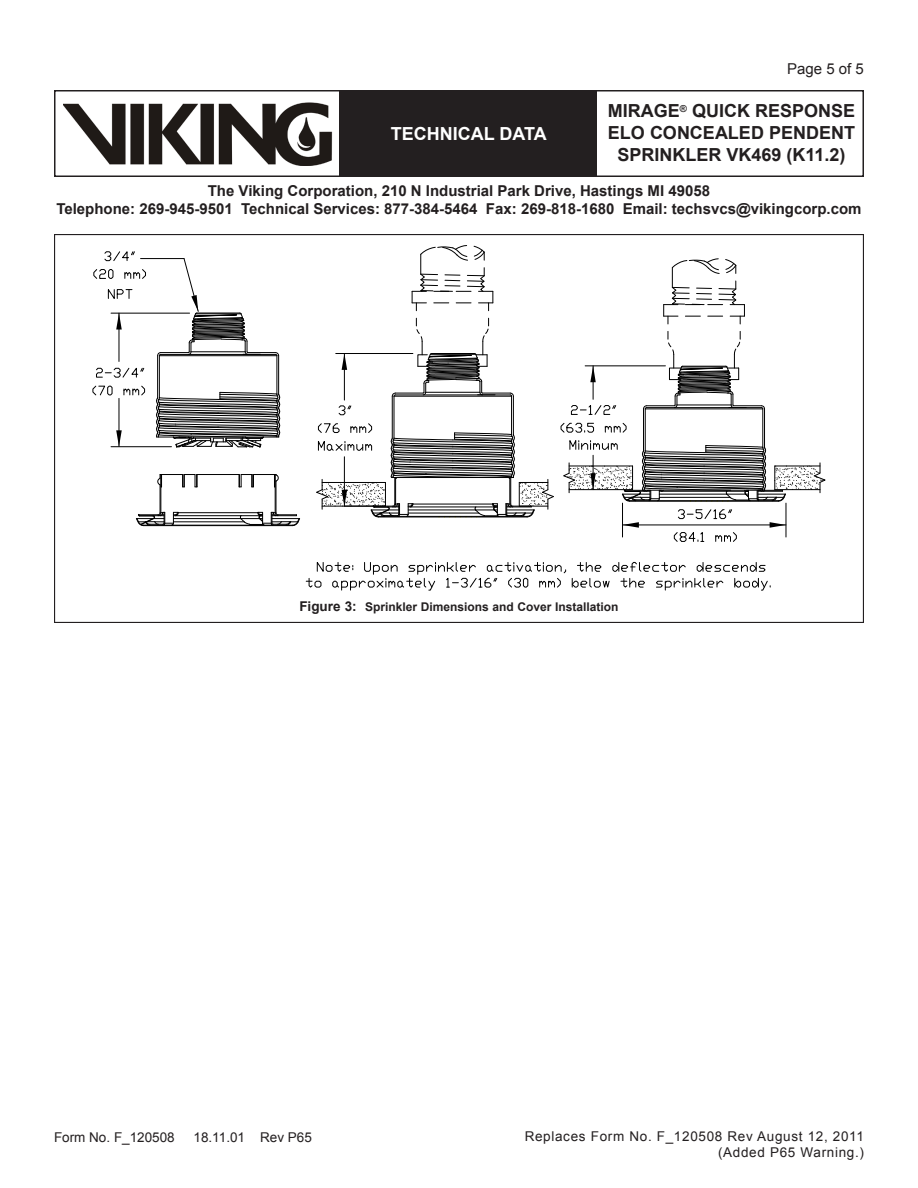
<style>
.page{position:relative;width:918px;height:1188px;background:#fff}
.page>*{position:absolute;margin:0;border:0;box-sizing:border-box;transform-origin:0 0}
.t1{font:700 18px/21.6px "Arial";color:#231f20;text-align:center}
.t2{font:700 18px "Arial";color:#fff}
.t3{font:700 15px/18px "Arial";color:#231f20;text-align:center}
.t4{font:15px "Arial";color:#231f20}
.Right_Page_Number{font:13.5px/16.2px "Arial";letter-spacing:.05em;color:#231f20;text-align:right}
.Right_Page_Number-2{font:13.5px "Arial";color:#231f20}
.Center_-_Bold{font:700 12px "Arial";color:#231f20}
.s1{font-size:13.5px}
</style>
<div class="page">
<div style="left:54px;top:90px;width:810px;height:87px;border:2px solid #231f20"></div>
<div style="left:340px;top:91px;width:257px;height:85px;background:#231f20"></div>
<img style="left:63px;top:102px;width:269px;height:63px">
<svg style="left:108px;top:289px;width:24px;height:10px"></svg>
<svg style="left:104px;top:251px;width:31px;height:10px"></svg>
<svg style="left:93px;top:269px;width:21px;height:10px"></svg>
<svg style="left:124px;top:269px;width:22px;height:10px"></svg>
<svg style="left:92px;top:385px;width:21px;height:11px"></svg>
<svg style="left:123px;top:385px;width:22px;height:11px"></svg>
<hr style="left:585px;top:366px;width:80px;height:1px;background:#000">
<hr style="left:623px;top:525px;width:163px;height:1px;background:#000">
<hr style="left:622px;top:503px;width:1px;height:34px;background:#000">
<svg style="left:623px;top:522px;width:16px;height:6px"></svg>
<svg style="left:571px;top:405px;width:45px;height:10px"></svg>
<svg style="left:590px;top:366px;width:6px;height:16px"></svg>
<hr style="left:593px;top:366px;width:1px;height:33px;background:#000">
<hr style="left:786px;top:503px;width:1px;height:34px;background:#000">
<svg style="left:678px;top:509px;width:54px;height:10px"></svg>
<svg style="left:770px;top:522px;width:16px;height:6px"></svg>
<hr style="left:111px;top:313px;width:79px;height:1px;background:#000">
<svg style="left:116px;top:430px;width:6px;height:16px"></svg>
<hr style="left:111px;top:446px;width:60px;height:1px;background:#000">
<svg style="left:116px;top:313px;width:6px;height:17px"></svg>
<svg style="left:96px;top:367px;width:49px;height:11px"></svg>
<hr style="left:119px;top:313px;width:1px;height:48px;background:#000">
<hr style="left:141px;top:258px;width:43px;height:1px;background:#000">
<svg style="left:674px;top:532px;width:30px;height:10px"></svg>
<svg style="left:715px;top:532px;width:22px;height:10px"></svg>
<svg style="left:306px;top:561px;width:465px;height:29px"></svg>
<svg style="left:412px;top:245px;width:82px;height:66px"></svg>
<svg style="left:663px;top:258px;width:82px;height:66px"></svg>
<hr style="left:764px;top:409px;width:1px;height:38px;background:#000">
<hr style="left:763px;top:409px;width:1px;height:38px;background:#000">
<hr style="left:645px;top:409px;width:1px;height:42px;background:#000">
<hr style="left:643px;top:409px;width:1px;height:42px;background:#000">
<svg style="left:560px;top:422px;width:266px;height:80px"></svg>
<svg style="left:643px;top:331px;width:122px;height:79px"></svg>
<svg style="left:136px;top:474px;width:164px;height:52px"></svg>
<hr style="left:278px;top:356px;width:1px;height:38px;background:#000">
<hr style="left:277px;top:356px;width:1px;height:38px;background:#000">
<hr style="left:159px;top:356px;width:1px;height:42px;background:#000">
<hr style="left:157px;top:356px;width:1px;height:42px;background:#000">
<svg style="left:157px;top:258px;width:122px;height:98px"></svg>
<svg style="left:156px;top:392px;width:124px;height:56px"></svg>
<hr style="left:513px;top:396px;width:1px;height:39px;background:#000">
<hr style="left:511px;top:396px;width:1px;height:39px;background:#000">
<hr style="left:394px;top:396px;width:1px;height:42px;background:#000">
<hr style="left:392px;top:396px;width:1px;height:42px;background:#000">
<svg style="left:392px;top:318px;width:122px;height:79px"></svg>
<svg style="left:338px;top:405px;width:14px;height:10px"></svg>
<svg style="left:342px;top:354px;width:5px;height:16px"></svg>
<hr style="left:336px;top:353px;width:77px;height:1px;background:#000">
<hr style="left:344px;top:354px;width:1px;height:46px;background:#000">
<hr style="left:593px;top:455px;width:1px;height:35px;background:#000">
<hr style="left:119px;top:398px;width:1px;height:48px;background:#000">
<svg style="left:316px;top:423px;width:238px;height:95px"></svg>
<p class="t2" style="left:391px;top:121px;width:157px">TECHNICAL DATA</p>
<p class="t4" style="left:787px;top:59px;width:78px">Page 5 of 5</p>
<p class="t1" style="left:608px;top:101px;width:249px">MIRAGE<sup>®</sup> QUICK RESPONSE<br>ELO CONCEALED PENDENT<br>SPRINKLER VK469 (K11.2)</p>
<p class="t3" style="left:56px;top:182px;width:807px">The Viking Corporation, 210 N Industrial Park Drive, Hastings MI 49058<br>Telephone: 269-945-9501 Technical Services: 877-384-5464 Fax: 269-818-1680 Email: techsvcs@vikingcorp.com</p>
<p class="Center_-_Bold" style="left:299px;top:599px;width:321px"><span class="s1">Figure 3:</span> Sprinkler Dimensions and Cover Installation</p>
<p class="Right_Page_Number-2" style="left:54px;top:1128px;width:122px">Form No. F_120508</p>
<p class="Right_Page_Number-2" style="left:194px;top:1128px;width:120px">18.11.01 Rev P65</p>
<p class="Right_Page_Number" style="left:525px;top:1128px;width:341px">Replaces Form No. F_120508 Rev August 12, 2011 (Added P65 Warning.)</p>
</div>
